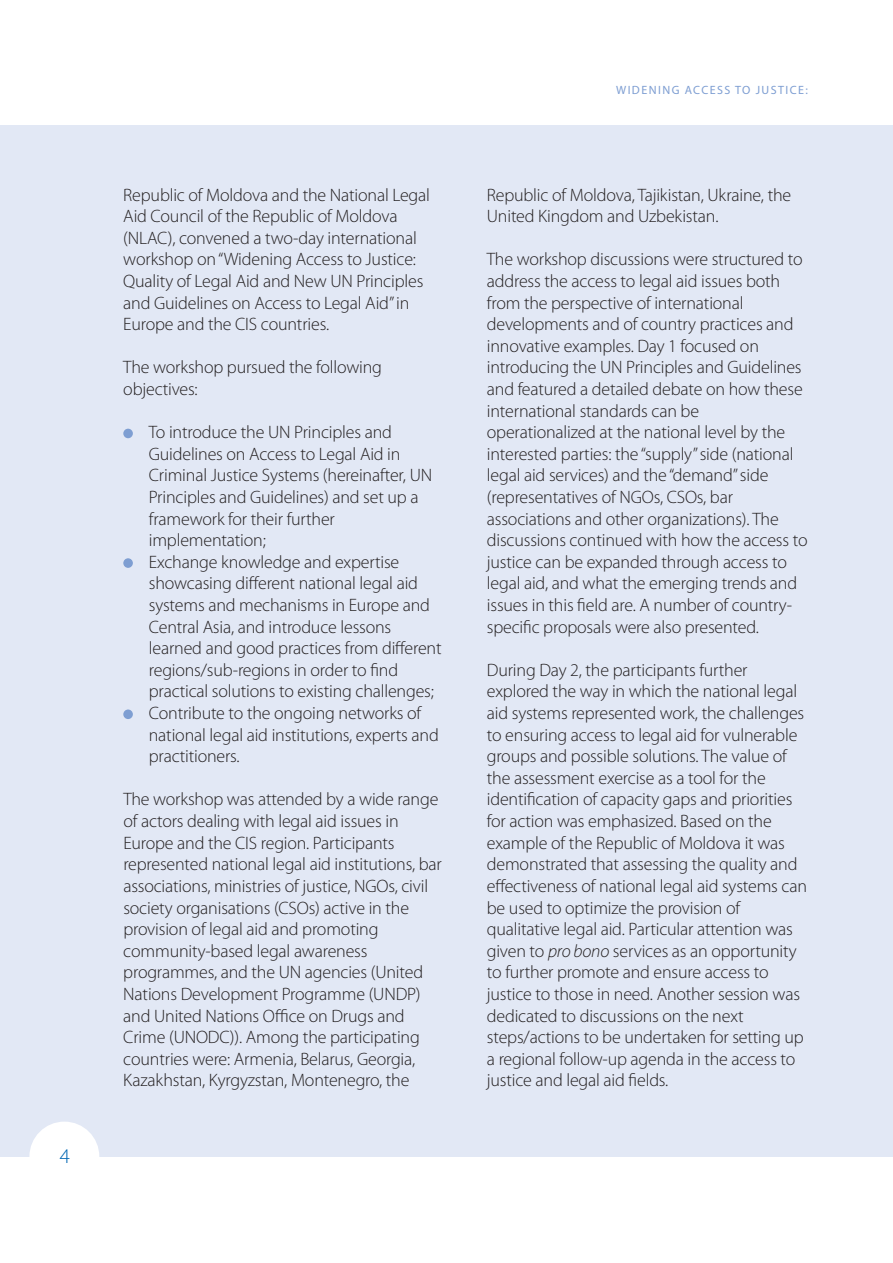
<style>
.page{position:relative;width:893px;height:1263px;background:#fff}
.page>*{position:absolute;margin:0;border:0;box-sizing:border-box;transform-origin:0 0}
.t1{font:300 21px "Myriad Pro";color:#0166b3}
.t2{font:300 18px/21.6px "Myriad Pro";letter-spacing:-.01em;color:#231f20}
.t3{font:12px "Myriad Pro";letter-spacing:.12em;color:#7e9ed2}
.s1{font-style:italic}
</style>
<div class="page">
<div style="left:0;top:125px;width:893px;height:1032px;background:#e2e8f5"></div>
<div style="left:29px;top:1121px;width:70px;height:70px;background:#fff;border-radius:50%"></div>
<div style="left:123px;top:429px;width:10px;height:9px;background:#7e9ed2;border-radius:50%"></div>
<div style="left:123px;top:558px;width:10px;height:10px;background:#7e9ed2;border-radius:50%"></div>
<div style="left:123px;top:709px;width:10px;height:10px;background:#7e9ed2;border-radius:50%"></div>
<p class="t1" style="left:60px;top:1148px;width:12px">4</p>
<p class="t2" style="left:123px;top:185px;width:308px">Republic of Moldova and the National Legal Aid Council of the Republic of Moldova (NLAC), convened a two-day international workshop on“Widening Access to Justice:<br>Quality of Legal Aid and New UN Principles and Guidelines on Access to Legal Aid”in Europe and the CIS countries.</p>
<p class="t2" style="left:123px;top:358px;width:260px">The workshop pursued the following objectives:</p>
<p class="t2" style="left:149px;top:423px;width:294px">To introduce the UN Principles and Guidelines on Access to Legal Aid in Criminal Justice Systems (hereinafter, UN Principles and Guidelines) and set up a framework for their further implementation;<br>Exchange knowledge and expertise showcasing different national legal aid systems and mechanisms in Europe and Central Asia, and introduce lessons learned and good practices from different regions/sub-regions in order to find practical solutions to existing challenges; Contribute to the ongoing networks of national legal aid institutions, experts and practitioners.</p>
<p class="t2" style="left:123px;top:790px;width:320px">The workshop was attended by a wide range of actors dealing with legal aid issues in Europe and the CIS region. Participants represented national legal aid institutions, bar associations, ministries of justice, NGOs, civil society organisations (CSOs) active in the provision of legal aid and promoting community-based legal awareness programmes, and the UN agencies (United Nations Development Programme (UNDP) and United Nations Office on Drugs and Crime (UNODC)). Among the participating countries were: Armenia, Belarus, Georgia, Kazakhstan, Kyrgyzstan, Montenegro, the</p>
<p class="t3" style="left:616px;top:86px;width:193px">WIDENING ACCESS TO JUSTICE:</p>
<p class="t2" style="left:487px;top:185px;width:306px">Republic of Moldova, Tajikistan, Ukraine, the<br>United Kingdom and Uzbekistan.</p>
<p class="t2" style="left:487px;top:250px;width:322px">The workshop discussions were structured to address the access to legal aid issues both from the perspective of international developments and of country practices and innovative examples. Day 1 focused on introducing the UN Principles and Guidelines and featured a detailed debate on how these international standards can be operationalized at the national level by the interested parties: the“supply”side (national legal aid services) and the“demand”side (representatives of NGOs, CSOs, bar associations and other organizations). The discussions continued with how the access to justice can be expanded through access to legal aid, and what the emerging trends and issues in this field are. A number of country&shy;specific proposals were also presented.</p>
<p class="t2" style="left:487px;top:660px;width:322px">During Day 2, the participants further explored the way in which the national legal aid systems represented work, the challenges to ensuring access to legal aid for vulnerable groups and possible solutions. The value of the assessment exercise as a tool for the identification of capacity gaps and priorities for action was emphasized. Based on the example of the Republic of Moldova it was demonstrated that assessing the quality and effectiveness of national legal aid systems can be used to optimize the provision of qualitative legal aid. Particular attention was given to <span class="s1">pro bono</span> services as an opportunity to further promote and ensure access to justice to those in need. Another session was dedicated to discussions on the next steps/actions to be undertaken for setting up a regional follow-up agenda in the access to justice and legal aid fields.</p>
</div>
